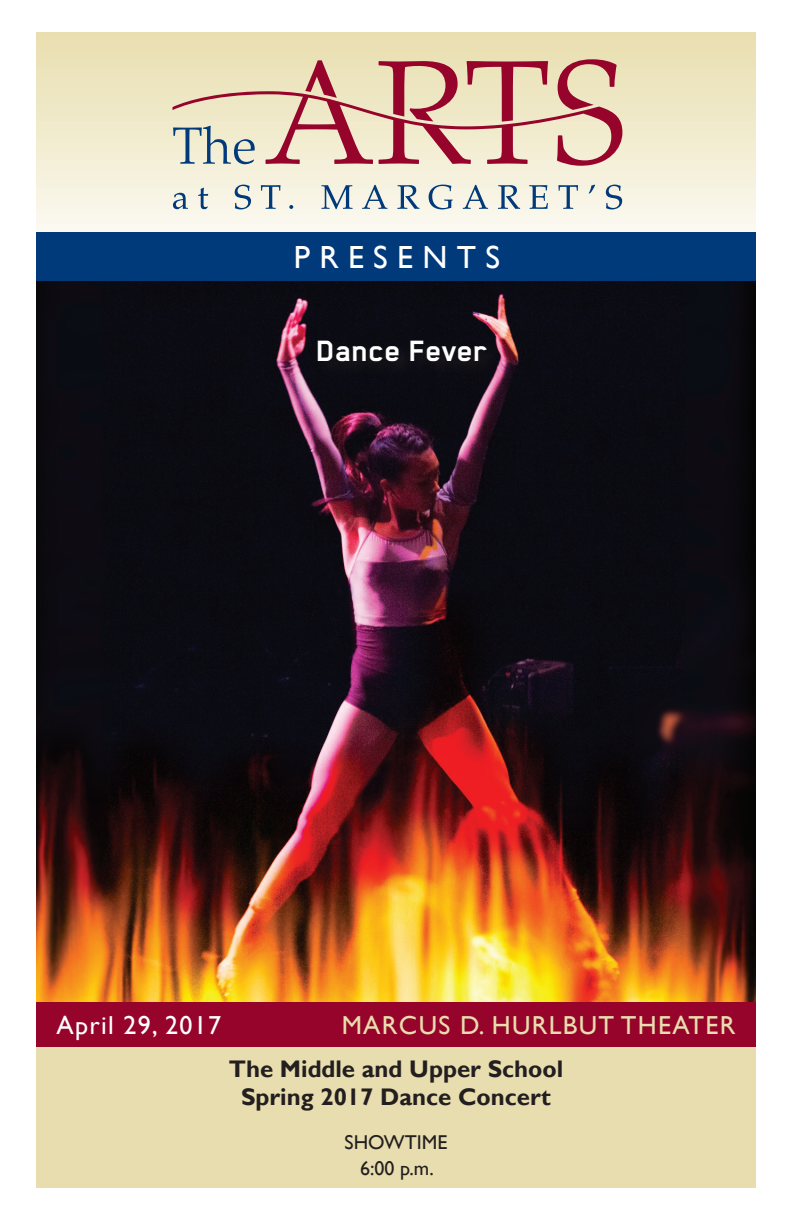
<style>
.page{position:relative;width:792px;height:1224px;background:#fff}
.page>*{position:absolute;margin:0;border:0;box-sizing:border-box;transform-origin:0 0}
.t1{font:700 34px "Blender Pro";color:#fff}
.t2{font:32px "Gill Sans";letter-spacing:.29em;color:#fff}
.t3{font:26px "Gill Sans";letter-spacing:.05em;color:#e8ddae}
.t4{font:26px "Gill Sans";letter-spacing:.05em;color:#fff}
.t5{font:700 24px/28.2px "Gill Sans";color:#231f20;text-align:center}
.t6{font:20px/26px "Gill Sans";color:#231f20;text-align:center}
</style>
<div class="page">
<img style="left:36px;top:281px;width:720px;height:721px">
<svg style="left:36px;top:33px;width:720px;height:199px;background:#f2ecd1"></svg>
<svg style="left:173px;top:193px;width:15px;height:16px"></svg>
<svg style="left:198px;top:188px;width:10px;height:21px"></svg>
<svg style="left:235px;top:185px;width:16px;height:24px"></svg>
<svg style="left:261px;top:185px;width:20px;height:24px"></svg>
<svg style="left:289px;top:205px;width:4px;height:4px"></svg>
<svg style="left:321px;top:185px;width:32px;height:24px"></svg>
<svg style="left:362px;top:185px;width:25px;height:24px"></svg>
<svg style="left:397px;top:185px;width:22px;height:24px"></svg>
<svg style="left:429px;top:185px;width:24px;height:24px"></svg>
<svg style="left:463px;top:185px;width:25px;height:24px"></svg>
<svg style="left:498px;top:185px;width:22px;height:24px"></svg>
<svg style="left:529px;top:185px;width:19px;height:24px"></svg>
<svg style="left:558px;top:185px;width:20px;height:24px"></svg>
<svg style="left:589px;top:185px;width:6px;height:9px"></svg>
<svg style="left:606px;top:185px;width:16px;height:24px"></svg>
<svg style="left:173px;top:59px;width:449px;height:107px;background:#d9b6a5"></svg>
<div style="left:36px;top:232px;width:720px;height:49px;background:#013a7a"></div>
<div style="left:36px;top:1048px;width:720px;height:140px;background:#e8ddae"></div>
<div style="left:36px;top:1002px;width:720px;height:45px;background:#96032b"></div>
<div style="left:314px;top:337px;width:189px;height:42px;background:#0e0d15"></div>
<h2 class="t2" style="left:294px;top:239px;width:208px">PRESENTS</h2>
<h1 class="t1" style="left:317px;top:332px;width:173px">Dance Fever</h1>
<p class="t4" style="left:57px;top:1010px;width:166px">APRIL 29, 2017</p>
<p class="t3" style="left:342px;top:1010px;width:314px">MARCUS D. HURLBUT THEATER</p>
<p class="t5" style="left:229px;top:1055px;width:336px">The Middle and Upper School<br>Spring 2017 Dance Concert</p>
<p class="t6" style="left:345px;top:1130px;width:104px">SHOWTIME<br>6:00 P.M.</p>
</div>
